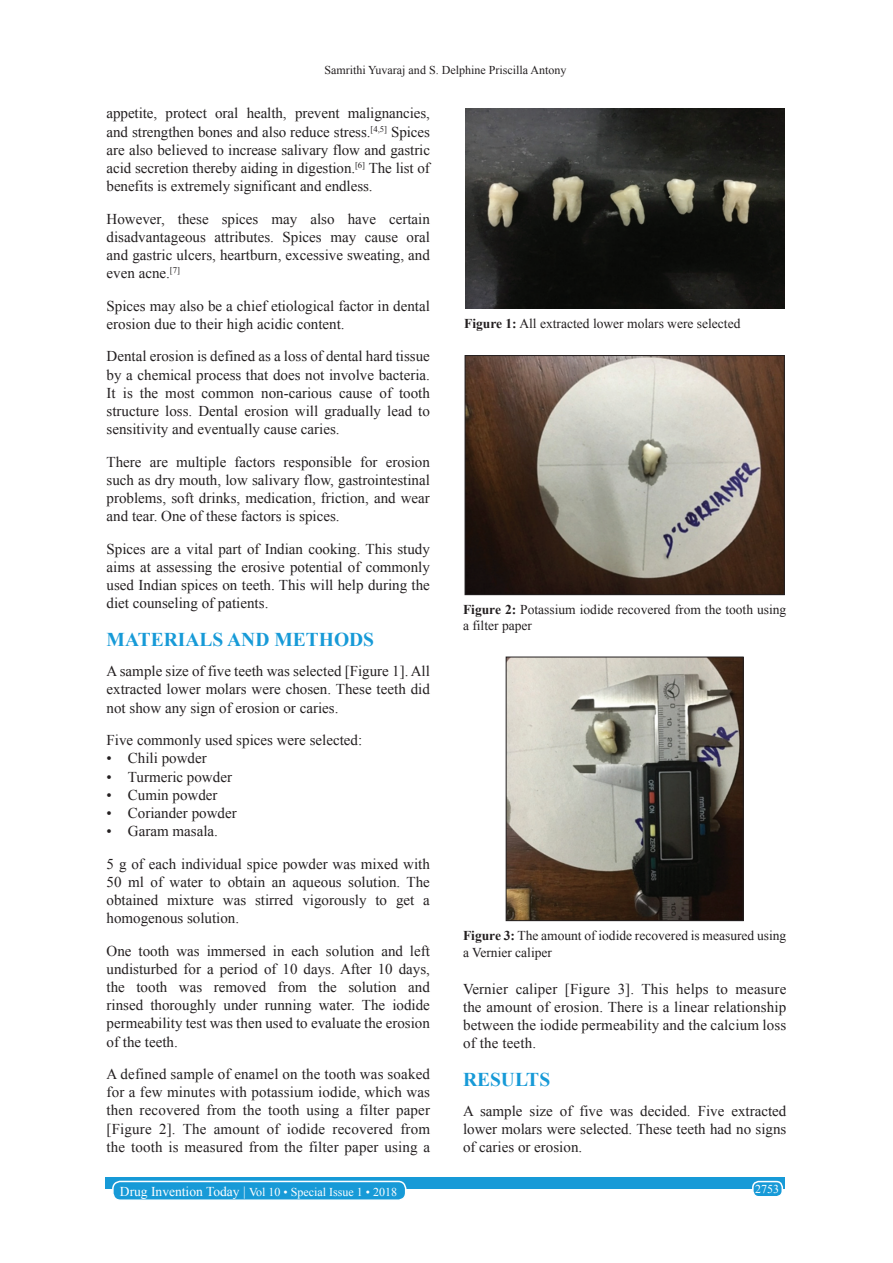
<style>
.page{position:relative;width:893px;height:1263px;background:#fff}
.page>*{position:absolute;margin:0;border:0;box-sizing:border-box;transform-origin:0 0}
.t1{font:700 19.5px "Times New Roman";color:#179ad7}
.TX{font:15px/18.1px "Times New Roman";color:#231f20;text-align:justify}
.L{font:15px "Times New Roman";color:#231f20}
.TX_No_After_Space{font:15px "Times New Roman";color:#231f20}
.LL{font:15px "Times New Roman";color:#231f20}
.FGC{font:13.5px/16.2px "Times New Roman";color:#231f20}
.foot1{font:12px "Times New Roman";color:#fff}
.t2{font:12px "Times New Roman";color:#231f20}
.s1{font-weight:700}
.s2{font-size:13.5px}
</style>
<div class="page">
<div style="left:105px;top:1177px;width:679px;height:12px;background:#179ad7"></div>
<div style="left:752px;top:1181px;width:29px;height:15px;background:#179ad7;border-radius:6px"></div>
<div style="left:751px;top:1180px;width:31px;height:17px;border:2px solid #fff;border-radius:6px"></div>
<div style="left:113px;top:1181px;width:292px;height:19px;background:#179ad7;border-radius:7px"></div>
<div style="left:112px;top:1180px;width:294px;height:21px;border:2px solid #fff;border-radius:7px"></div>
<img style="left:465px;top:108px;width:319px;height:201px">
<img style="left:466px;top:357px;width:316px;height:236px">
<div style="left:464px;top:355px;width:320px;height:240px;border:1px solid #231f20"></div>
<img style="left:507px;top:659px;width:234px;height:259px">
<div style="left:505px;top:657px;width:238px;height:263px;border:1px solid #231f20"></div>
<p class="t2" style="left:324px;top:62px;width:243px">Samrithi Yuvaraj and S. Delphine Priscilla Antony</p>
<p class="TX" style="left:106px;top:104px;width:325px">appetite, protect oral health, prevent malignancies, and strengthen bones and also reduce stress.<sup>[4,5]</sup> Spices are also believed to increase salivary flow and gastric acid secretion thereby aiding in digestion.<sup>[6]</sup> The list of benefits is extremely significant and endless.</p>
<p class="TX" style="left:106px;top:209px;width:325px">However, these spices may also have certain disadvantageous attributes. Spices may cause oral and gastric ulcers, heartburn, excessive sweating, and even acne.<sup>[7]</sup></p>
<p class="TX" style="left:106px;top:296px;width:325px">Spices may also be a chief etiological factor in dental erosion due to their high acidic content.</p>
<p class="TX" style="left:106px;top:347px;width:325px">Dental erosion is defined as a loss of dental hard tissue by a chemical process that does not involve bacteria.<br>It is the most common non-carious cause of tooth structure loss. Dental erosion will gradually lead to sensitivity and eventually cause caries.</p>
<p class="TX" style="left:106px;top:452px;width:325px">There are multiple factors responsible for erosion such as dry mouth, low salivary flow, gastrointestinal problems, soft drinks, medication, friction, and wear and tear. One of these factors is spices.</p>
<p class="TX" style="left:106px;top:539px;width:325px">Spices are a vital part of Indian cooking. This study aims at assessing the erosive potential of commonly used Indian spices on teeth. This will help during the diet counseling of patients.</p>
<h1 class="t1" style="left:106px;top:625px;width:269px">MATERIALS AND METHODS</h1>
<p class="TX" style="left:106px;top:661px;width:325px">A sample size of five teeth was selected [Figure 1]. All extracted lower molars were chosen. These teeth did not show any sign of erosion or caries.</p>
<p class="TX_No_After_Space" style="left:106px;top:729px;width:257px">Five commonly used spices were selected:</p>
<p class="L" style="left:106px;top:747px;width:102px">• Chili powder</p>
<p class="L" style="left:106px;top:766px;width:127px">• Turmeric powder</p>
<p class="L" style="left:106px;top:784px;width:112px">• Cumin powder</p>
<p class="L" style="left:106px;top:802px;width:131px">• Coriander powder</p>
<p class="LL" style="left:106px;top:820px;width:113px">• Garam masala.</p>
<p class="TX" style="left:106px;top:854px;width:325px">5 g of each individual spice powder was mixed with 50 ml of water to obtain an aqueous solution. The obtained mixture was stirred vigorously to get a homogenous solution.</p>
<p class="TX" style="left:106px;top:941px;width:325px">One tooth was immersed in each solution and left undisturbed for a period of 10 days. After 10 days, the tooth was removed from the solution and rinsed thoroughly under running water. The iodide permeability test was then used to evaluate the erosion of the teeth.</p>
<p class="TX" style="left:106px;top:1064px;width:325px">A defined sample of enamel on the tooth was soaked for a few minutes with potassium iodide, which was then recovered from the tooth using a filter paper [Figure 2]. The amount of iodide recovered from the tooth is measured from the filter paper using a</p>
<p class="FGC" style="left:464px;top:315px;width:278px"><span class="s1">Figure 1:</span> All extracted lower molars were selected</p>
<p class="FGC" style="left:463px;top:600px;width:325px"><span class="s1">Figure 2:</span> Potassium iodide recovered from the tooth using a filter paper</p>
<p class="FGC" style="left:463px;top:927px;width:325px"><span class="s1">Figure 3:</span> The amount of iodide recovered is measured using a Vernier caliper</p>
<p class="TX" style="left:463px;top:979px;width:325px">Vernier caliper [Figure 3]. This helps to measure the amount of erosion. There is a linear relationship between the iodide permeability and the calcium loss of the teeth.</p>
<h1 class="t1" style="left:463px;top:1065px;width:89px">RESULTS</h1>
<p class="TX" style="left:463px;top:1101px;width:325px">A sample size of five was decided. Five extracted lower molars were selected. These teeth had no signs of caries or erosion.</p>
<p class="foot1" style="left:120px;top:1183px;width:278px"><span class="s2">Drug Invention Today |</span> Vol 10 • Special Issue 1 • 2018</p>
<p class="foot1" style="left:754px;top:1180px;width:25px">2753</p>
</div>
